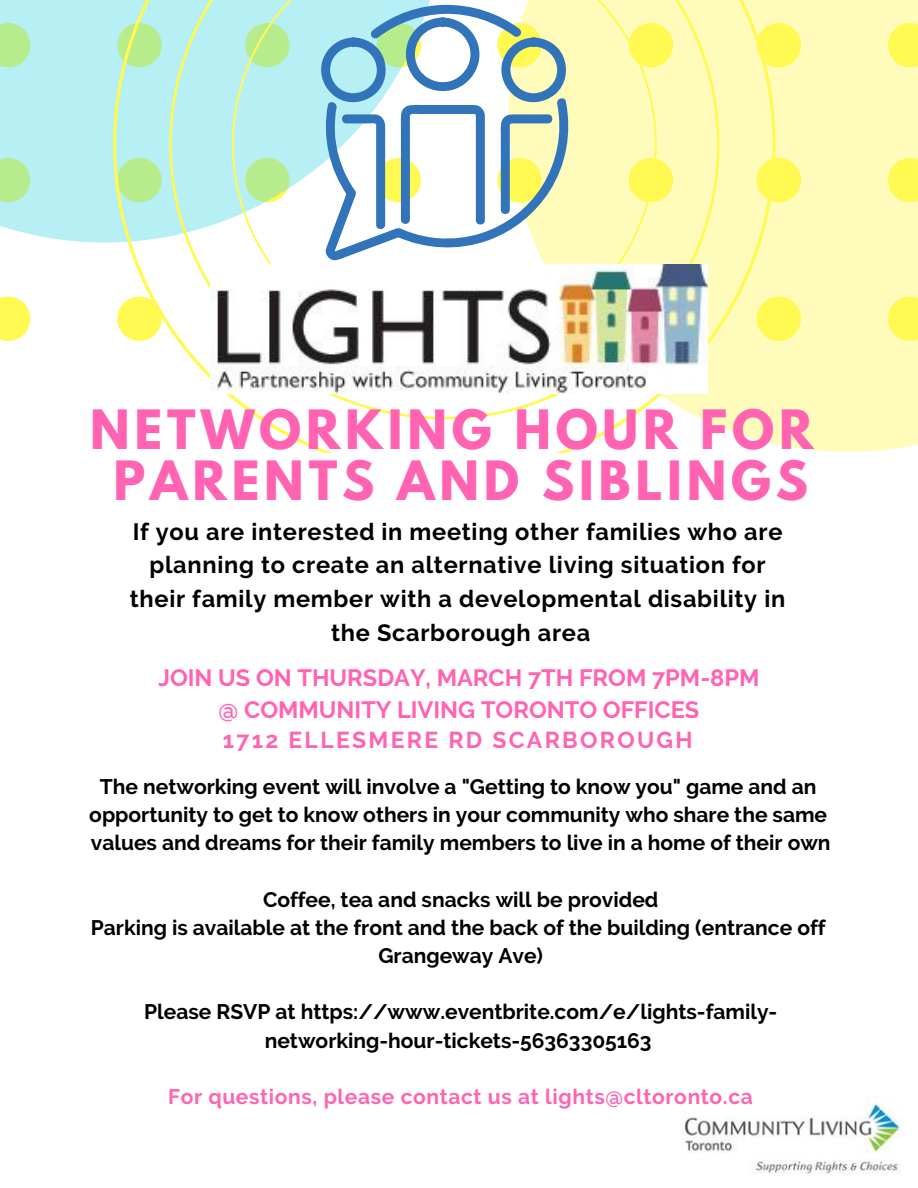
<style>
.page{position:relative;width:918px;height:1188px;background:#fff}
.page>*{position:absolute;margin:0;border:0;box-sizing:border-box;transform-origin:0 0}
.t1{font:700 48px/51.3px "League Spartan";letter-spacing:.1em;color:#ff63b1;text-align:center}
.t2{font:700 23.55px/33.6px "Raleway";letter-spacing:.03em;color:#000;text-align:center}
.t3{font:700 23.55px/31.8px "Raleway";color:#ff63b1;text-align:center}
.t4{font:700 22.95px "Raleway";letter-spacing:.1em;color:#ff63b1}
.t5{font:700 21px/28.2px "Raleway";color:#000;text-align:center}
.t6{font:700 21px "Raleway";letter-spacing:.03em;color:#ff63b1}
</style>
<div class="page">
<svg style="left:0;top:297px;width:30px;height:44px"></svg>
<svg style="left:0;top:0;width:113px;height:243px;background:#b7f0ec"></svg>
<svg style="left:776px;top:0;width:142px;height:452px;background:#fffbb1"></svg>
<svg style="left:113px;top:0;width:663px;height:452px"></svg>
<svg style="left:321px;top:5px;width:247px;height:255px"></svg>
<img style="left:210px;top:265px;width:498px;height:128px">
<img style="left:684px;top:1098px;width:217px;height:76px">
<h1 class="t1" style="left:90px;top:410px;width:725px">NETWORKING HOUR FOR<br>PARENTS AND SIBLINGS</h1>
<p class="t2" style="left:130px;top:515px;width:657px">If you are interested in meeting other families who are planning to create an alternative living situation for their family member with a developmental disability in the Scarborough area</p>
<p class="t3" style="left:159px;top:662px;width:603px">JOIN US ON THURSDAY, MARCH 7TH FROM 7PM-8PM @ COMMUNITY LIVING TORONTO OFFICES</p>
<p class="t4" style="left:223px;top:726px;width:471px">1712 ELLESMERE RD SCARBOROUGH</p>
<p class="t5" style="left:89px;top:772px;width:743px">The networking event will involve a "Getting to know you" game and an opportunity to get to know others in your community who share the same values and dreams for their family members to live in a home of their own</p>
<p class="t5" style="left:91px;top:885px;width:736px">Coffee, tea and snacks will be provided<br>Parking is available at the front and the back of the building (entrance off<br>Grangeway Ave)</p>
<p class="t5" style="left:144px;top:998px;width:635px">Please RSVP at https://www.eventbrite.com/e/lights-family&shy;networking-hour-tickets-56363305163</p>
<p class="t6" style="left:168px;top:1084px;width:586px">For questions, please contact us at lights@cltoronto.ca</p>
</div>
